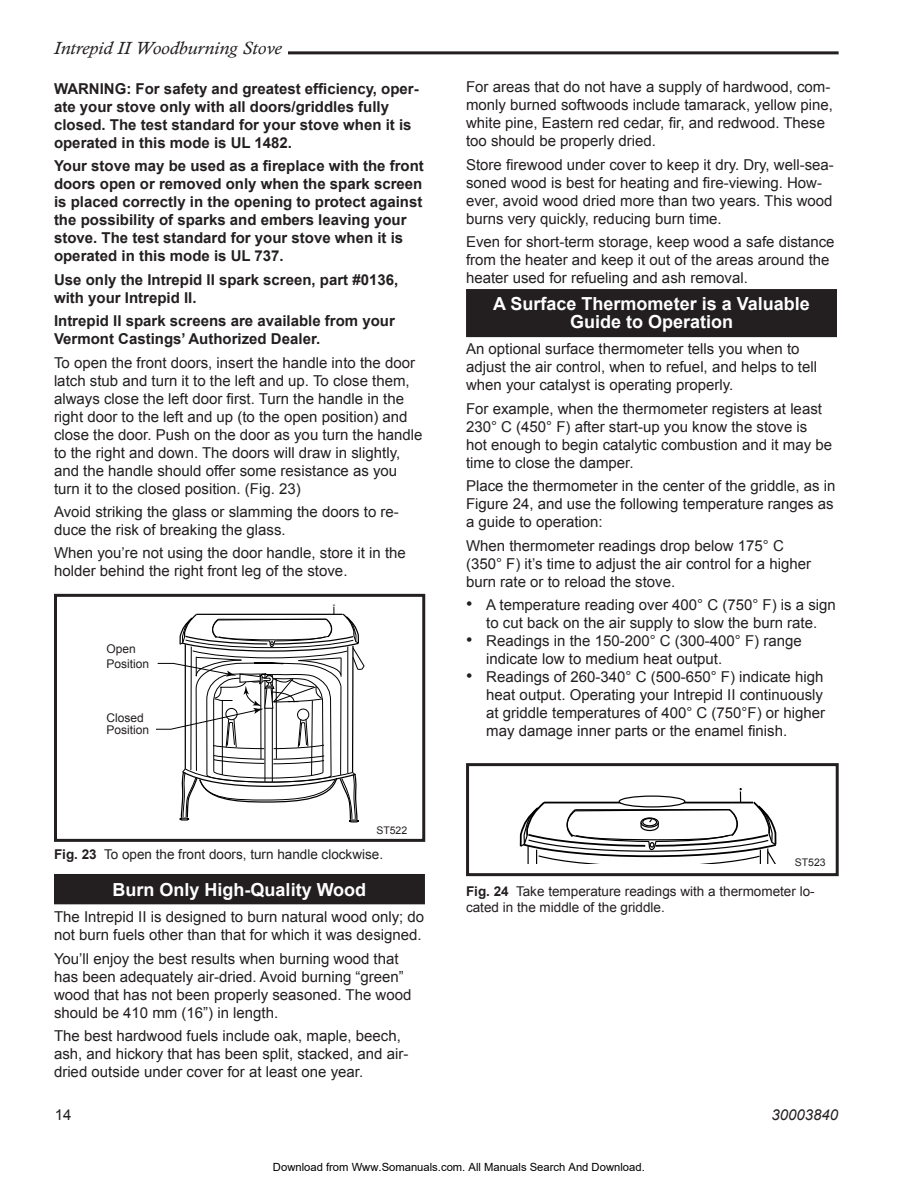
<style>
.page{position:relative;width:918px;height:1188px;background:#fff}
.page>*{position:absolute;margin:0;border:0;box-sizing:border-box;transform-origin:0 0}
.t1{font:19.8px/23.7px "Arial";color:#000;scale:1.2 1}
.t2{font:700 18px/18px "Arial";color:#fff;text-align:center}
.t3{font:italic 18px "Calisto";color:#231f20;scale:1.07 1}
.t4{font:15px/18px "Arial";color:#231f20}
.t5{font:700 15px/18px "Arial";color:#231f20}
.t6{font:italic 15px "Arial";color:#231f20}
.t7{font:13.5px/16.2px "Arial";color:#231f20}
.t8{font:12px/14.4px "Arial";color:#231f20}
.t9{font:11.25px "Arial";color:#000}
.t10{font:10.5px "Arial";color:#231f20}
.s1{font-weight:700}
.s2{font-size:18px}
</style>
<div class="page">
<hr style="left:288px;top:51px;width:551px;height:3px;background:#231f20">
<div style="left:467px;top:290px;width:369px;height:46px;background:#231f20"></div>
<div style="left:466px;top:289px;width:371px;height:48px;border:2px solid #231f20"></div>
<div style="left:55px;top:875px;width:369px;height:29px;background:#231f20"></div>
<div style="left:54px;top:874px;width:371px;height:30px;border:2px solid #231f20"></div>
<svg style="left:156px;top:604px;width:209px;height:219px"></svg>
<div style="left:54px;top:594px;width:371px;height:248px;border:3px solid #231f20"></div>
<svg style="left:519px;top:788px;width:258px;height:76px"></svg>
<div style="left:466px;top:763px;width:373px;height:113px;border:3px solid #231f20"></div>
<p class="t3" style="left:54px;top:38px;width:214px">Intrepid II Woodburning Stove</p>
<p class="t5" style="left:54px;top:80px;width:366px">WARNING: For safety and greatest efficiency, oper&shy;ate your stove only with all doors/griddles fully closed. The test standard for your stove when it is operated in this mode is UL 1482.</p>
<p class="t5" style="left:54px;top:157px;width:371px">Your stove may be used as a fireplace with the front doors open or removed only when the spark screen is placed correctly in the opening to protect against the possibility of sparks and embers leaving your stove. The test standard for your stove when it is operated in this mode is UL 737.</p>
<p class="t5" style="left:54px;top:271px;width:346px">Use only the Intrepid II spark screen, part #0136, with your Intrepid II.</p>
<p class="t5" style="left:54px;top:312px;width:342px">Intrepid II spark screens are available from your<br>Vermont Castings’ Authorized Dealer.</p>
<p class="t4" style="left:54px;top:353px;width:370px">To open the front doors, insert the handle into the door latch stub and turn it to the left and up. To close them, always close the left door first. Turn the handle in the right door to the left and up (to the open position) and close the door. Push on the door as you turn the handle to the right and down. The doors will draw in slightly, and the handle should offer some resistance as you turn it to the closed position. (Fig. 23)</p>
<p class="t4" style="left:54px;top:503px;width:346px">Avoid striking the glass or slamming the doors to re&shy;duce the risk of breaking the glass.</p>
<p class="t4" style="left:54px;top:544px;width:353px">When you’re not using the door handle, store it in the holder behind the right front leg of the stove.</p>
<p class="t8" style="left:106px;top:642px;width:44px">Open<br>Position</p>
<p class="t8" style="left:106px;top:712px;width:44px;line-height:12px">Closed<br>Position</p>
<p class="t10" style="left:376px;top:825px;width:32px">ST522</p>
<p class="t7" style="left:54px;top:846px;width:331px"><span class="s1">Fig. 23</span> To open the front doors, turn handle clockwise.</p>
<p class="t2" style="left:113px;top:880px;width:255px">Burn Only High-Quality Wood</p>
<p class="t4" style="left:54px;top:908px;width:372px">The Intrepid II is designed to burn natural wood only; do not burn fuels other than that for which it was designed.</p>
<p class="t4" style="left:54px;top:950px;width:359px">You’ll enjoy the best results when burning wood that has been adequately air-dried. Avoid burning “green” wood that has not been properly seasoned. The wood should be 410 mm (16”) in length.</p>
<p class="t4" style="left:54px;top:1027px;width:356px">The best hardwood fuels include oak, maple, beech, ash, and hickory that has been split, stacked, and air&shy;dried outside under cover for at least one year.</p>
<h1 class="t1" style="left:255px;top:886px;width:103px">Intrepid close doors<br>11/00</h1>
<p class="t4" style="left:55px;top:1106px;width:18px">14</p>
<p class="t4" style="left:466px;top:78px;width:368px">For areas that do not have a supply of hardwood, com&shy;monly burned softwoods include tamarack, yellow pine, white pine, Eastern red cedar, fir, and redwood. These too should be properly dried.</p>
<p class="t4" style="left:466px;top:155px;width:369px">Store firewood under cover to keep it dry. Dry, well-sea&shy;soned wood is best for heating and fire-viewing. How&shy;ever, avoid wood dried more than two years. This wood burns very quickly, reducing burn time.</p>
<p class="t4" style="left:466px;top:233px;width:370px">Even for short-term storage, keep wood a safe distance from the heater and keep it out of the areas around the heater used for refueling and ash removal.</p>
<p class="t2" style="left:493px;top:294px;width:318px">A Surface Thermometer is a Valuable<br>Guide to Operation</p>
<p class="t4" style="left:466px;top:340px;width:353px">An optional surface thermometer tells you when to adjust the air control, when to refuel, and helps to tell when your catalyst is operating properly.</p>
<p class="t4" style="left:466px;top:399px;width:368px">For example, when the thermometer registers at least 230° C (450° F) after start-up you know the stove is<br>hot enough to begin catalytic combustion and it may be time to close the damper.</p>
<p class="t4" style="left:466px;top:477px;width:371px;text-align:justify">Place the thermometer in the center of the griddle, as in Figure 24, and use the following temperature ranges as a guide to operation:</p>
<p class="t4" style="left:466px;top:536px;width:347px">When thermometer readings drop below 175° C (350° F) it’s time to adjust the air control for a higher burn rate or to reload the stove.</p>
<p class="t4" style="left:466px;top:596px;width:371px;text-align:center"><span class="s2">•</span> A temperature reading over 400° C (750° F) is a sign to cut back on the air supply to slow the burn rate.</p>
<p class="t4" style="left:486px;top:632px;width:317px;text-indent:-20px"><span class="s2">•</span> Readings in the 150-200° C (300-400° F) range indicate low to medium heat output.</p>
<p class="t4" style="left:486px;top:668px;width:340px;text-indent:-20px"><span class="s2">•</span> Readings of 260-340° C (500-650° F) indicate high heat output. Operating your Intrepid II continuously at griddle temperatures of 400° C (750°F) or higher may damage inner parts or the enamel finish.</p>
<p class="t10" style="left:795px;top:857px;width:32px">ST523</p>
<p class="t7" style="left:466px;top:883px;width:350px"><span class="s1">Fig. 24</span> Take temperature readings with a thermometer lo&shy;cated in the middle of the griddle.</p>
<p class="t6" style="left:771px;top:1106px;width:68px">30003840</p>
<p class="t9" style="left:273px;top:1160px;width:373px">Download from Www.Somanuals.com. All Manuals Search And Download.</p>
</div>
